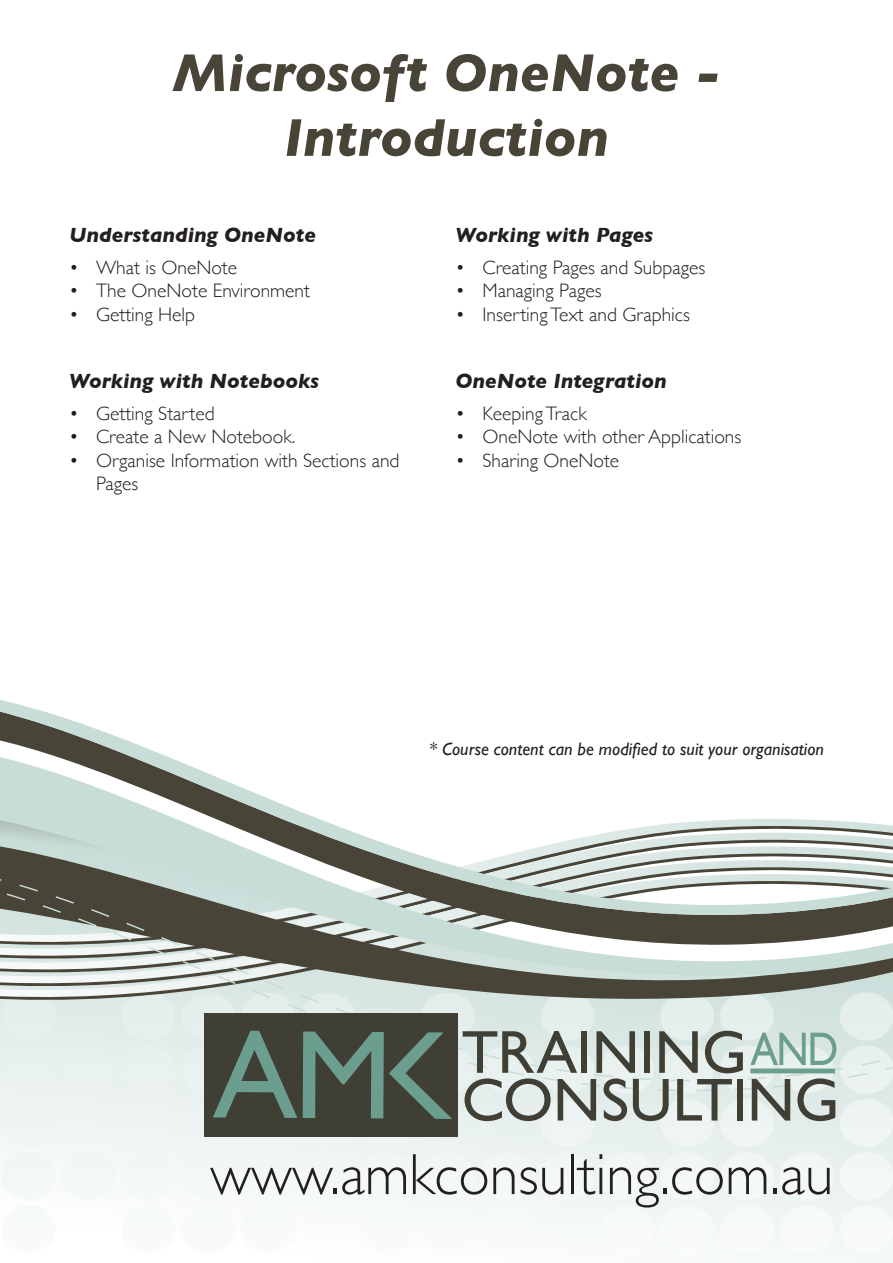
<style>
.page{position:relative;width:893px;height:1263px;background:#fff}
.page>*{position:absolute;margin:0;border:0;box-sizing:border-box;transform-origin:0 0}
.t1{font:300 58.5px "Gill Sans";color:#231f20}
.t2{font:italic 700 54px/64.8px "Gill Sans";color:#494438;text-align:center}
.Course_Outline_Topic{font:italic 700 21px "Gill Sans";color:#231f20}
.t3{font:300 19.5px/23.4px "Gill Sans";color:#231f20}
.t4{font:italic 18px "Gill Sans";color:#231f20}
</style>
<div class="page">
<svg style="left:0;top:700px;width:117px;height:37px"></svg>
<svg style="left:0;top:737px;width:893px;height:138px"></svg>
<svg style="left:0;top:875px;width:893px;height:378px"></svg>
<div style="left:750px;top:1068px;width:85px;height:5px;background:#6b9e8e"></div>
<p class="t2" style="left:172px;top:40px;width:551px">Microsoft OneNote -<br>Introduction</p>
<p class="Course_Outline_Topic" style="left:69px;top:223px;width:248px">Understanding OneNote</p>
<p class="t3" style="left:69px;top:255px;width:170px">• What is OneNote</p>
<p class="t3" style="left:69px;top:278px;width:242px">• The OneNote Environment</p>
<p class="t3" style="left:69px;top:302px;width:128px">• Getting Help</p>
<p class="Course_Outline_Topic" style="left:69px;top:369px;width:251px">Working with Notebooks</p>
<p class="t3" style="left:69px;top:401px;width:147px">• Getting Started</p>
<p class="t3" style="left:69px;top:424px;width:228px">• Create a New Notebook.</p>
<p class="t3" style="left:96px;top:448px;width:305px;text-indent:-27px">• Organise Information with Sections and<br>Pages</p>
<p class="Course_Outline_Topic" style="left:455px;top:223px;width:199px">Working with Pages</p>
<p class="t3" style="left:455px;top:255px;width:251px">• Creating Pages and Subpages</p>
<p class="t3" style="left:455px;top:278px;width:148px">• Managing Pages</p>
<p class="t3" style="left:455px;top:302px;width:236px">• InsertingText and Graphics</p>
<p class="Course_Outline_Topic" style="left:455px;top:369px;width:213px">OneNote Integration</p>
<p class="t3" style="left:455px;top:401px;width:133px">• KeepingTrack</p>
<p class="t3" style="left:455px;top:424px;width:287px">• OneNote with other Applications</p>
<p class="t3" style="left:455px;top:448px;width:165px">• Sharing OneNote</p>
<p class="t4" style="left:429px;top:738px;width:396px">* Course content can be modified to suit your organisation</p>
<p class="t1" style="left:210px;top:1129px;width:625px">www.amkconsulting.com.au</p>
</div>
